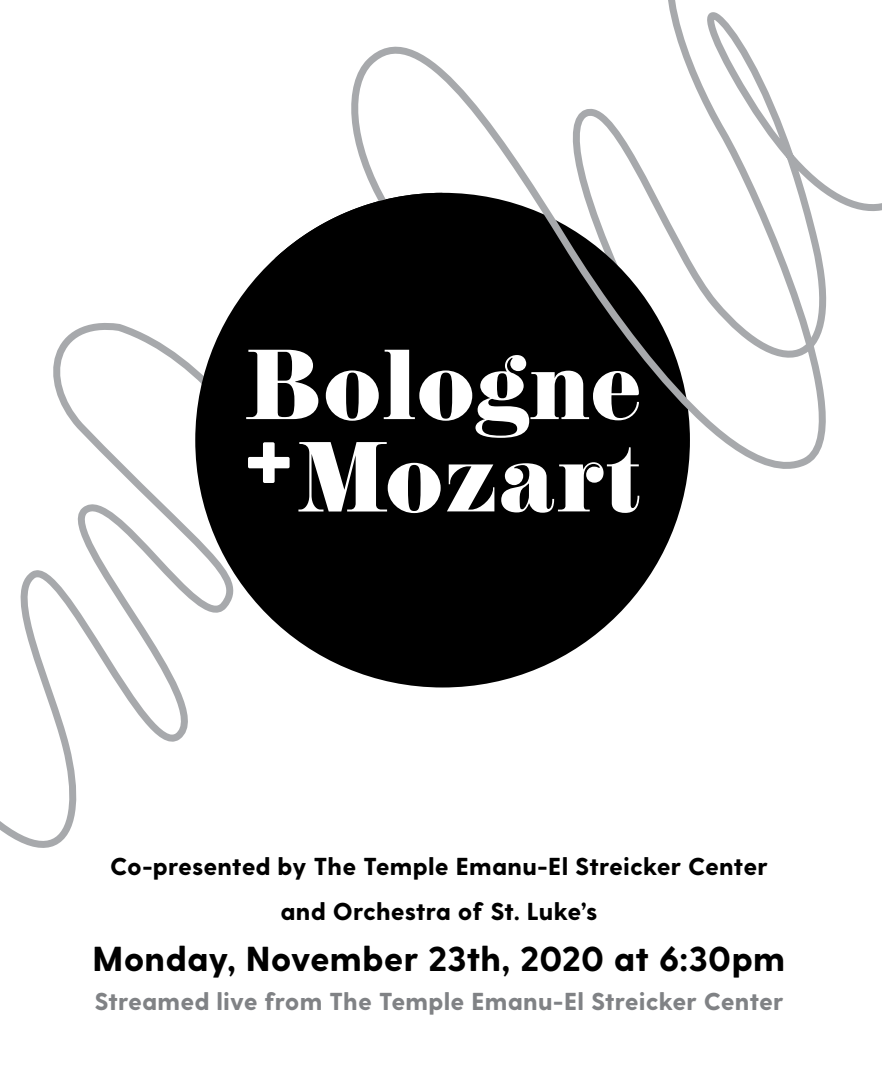
<style>
.page{position:relative;width:882px;height:1071px;background:#fff}
.page>*{position:absolute;margin:0;border:0;box-sizing:border-box;transform-origin:0 0}
.t1{font:86.8px/92.4px "Eloquent JF Caption Pro";color:#fff}
.t2{font:800 34.65px "Greycliff CF";letter-spacing:.005em;color:#000}
.t3{font:800 24.5px/45.5px "Greycliff CF";color:#000;text-align:center}
.t4{font:800 24.5px "Greycliff CF";color:#808285}
</style>
<div class="page">
<svg style="left:0;top:319px;width:234px;height:529px"></svg>
<div style="left:195px;top:193px;width:495px;height:495px;background:#000;border-radius:50%"></div>
<svg style="left:351px;top:0;width:524px;height:498px"></svg>
<svg style="left:274px;top:193px;width:169px;height:66px"></svg>
<h1 class="t1" style="left:240px;top:340px;width:403px">Bologne <sup>+</sup>Mozart</h1>
<p class="t3" style="left:110px;top:845px;width:659px">Co-presented by The Temple Emanu-El Streicker Center and Orchestra of St. Luke’s</p>
<h2 class="t2" style="left:93px;top:938px;width:694px">Monday, November 23th, 2020 at 6:30pm</h2>
<p class="t4" style="left:94px;top:987px;width:691px">Streamed live from The Temple Emanu-El Streicker Center</p>
</div>
